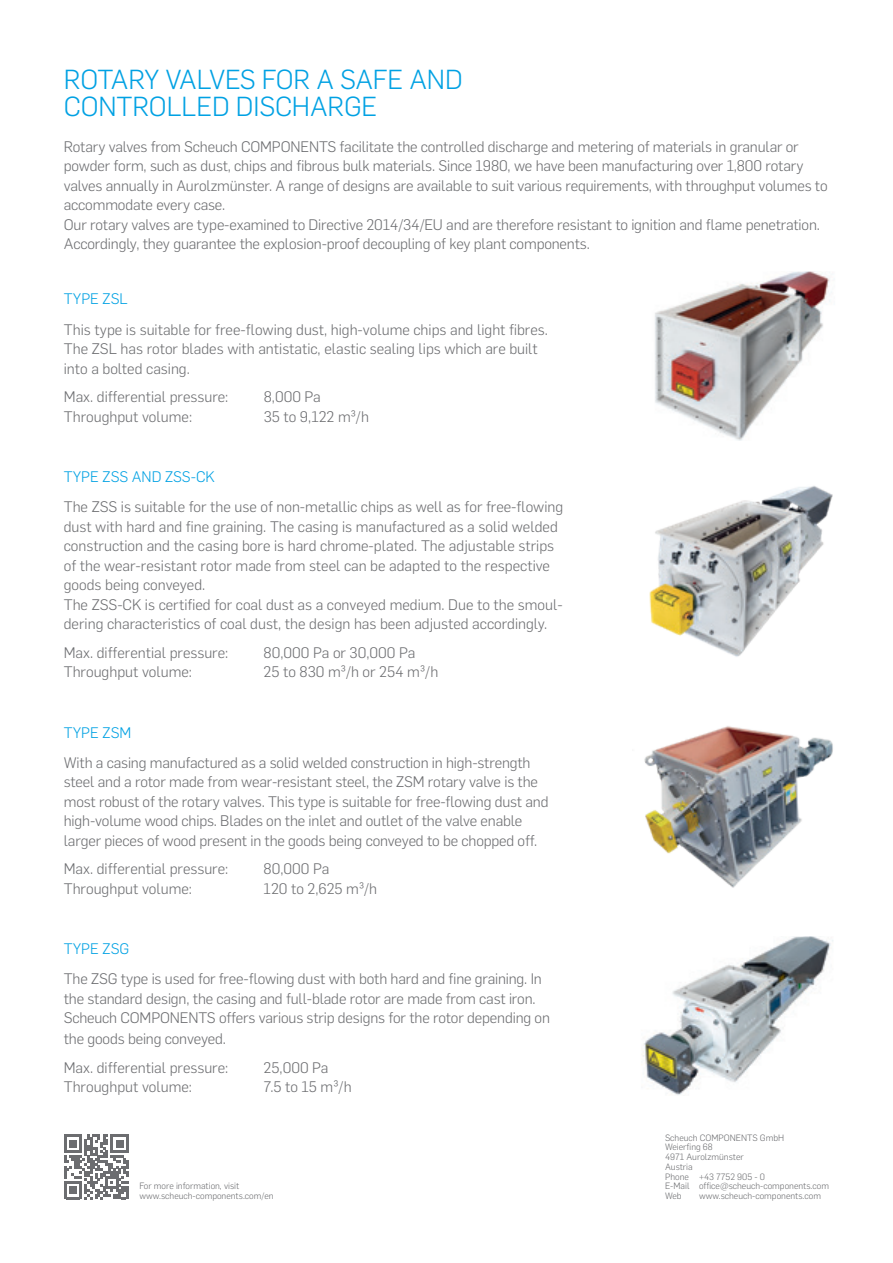
<style>
.page{position:relative;width:893px;height:1263px;background:#fff}
.page>*{position:absolute;margin:0;border:0;box-sizing:border-box;transform-origin:0 0}
.t1{font:300 27px/27px "Flama";letter-spacing:-.005em;color:#00a1e3}
.t2{font:300 15px/19.5px "Flama";letter-spacing:-.01em;color:#6c6d70}
.t3{font:300 15px "Flama";color:#00a1e3}
.t4{font:300 9px/9.8px "Flama";color:#6c6d70}
</style>
<div class="page">
<img style="left:649px;top:486px;width:184px;height:171px">
<img style="left:655px;top:271px;width:177px;height:169px">
<img style="left:641px;top:936px;width:192px;height:159px">
<img style="left:644px;top:726px;width:189px;height:162px">
<svg style="left:64px;top:1134px;width:65px;height:65px"></svg>
<h1 class="t1" style="left:64px;top:65px;width:400px">ROTARY VALVES FOR A SAFE AND<br>CONTROLLED DISCHARGE</h1>
<p class="t2" style="left:64px;top:136px;width:765px">Rotary valves from Scheuch COMPONENTS facilitate the controlled discharge and metering of materials in granular or powder form, such as dust, chips and fibrous bulk materials. Since 1980, we have been manufacturing over 1,800 rotary valves annually in Aurolzmünster. A range of designs are available to suit various requirements, with throughput volumes to accommodate every case.<br>Our rotary valves are type-examined to Directive 2014/34/EU and are therefore resistant to ignition and flame penetration.<br>Accordingly, they guarantee the explosion-proof decoupling of key plant components.</p>
<p class="t3" style="left:64px;top:289px;width:66px">TYPE ZSL</p>
<p class="t2" style="left:64px;top:319px;width:486px">This type is suitable for free-flowing dust, high-volume chips and light fibres.<br>The ZSL has rotor blades with antistatic, elastic sealing lips which are built into a bolted casing.</p>
<p class="t2" style="left:64px;top:386px;width:166px">Max. differential pressure:</p>
<p class="t2" style="left:264px;top:386px;width:59px">8,000 Pa</p>
<p class="t2" style="left:64px;top:406px;width:130px">Throughput volume:</p>
<p class="t2" style="left:264px;top:406px;width:107px">35 to 9,122 m³/h</p>
<p class="t3" style="left:64px;top:467px;width:153px">TYPE ZSS AND ZSS-CK</p>
<p class="t2" style="left:64px;top:496px;width:501px">The ZSS is suitable for the use of non-metallic chips as well as for free-flowing dust with hard and fine graining. The casing is manufactured as a solid welded construction and the casing bore is hard chrome-plated. The adjustable strips of the wear-resistant rotor made from steel can be adapted to the respective goods being conveyed.<br>The ZSS-CK is certified for coal dust as a conveyed medium. Due to the smoul&shy;dering characteristics of coal dust, the design has been adjusted accordingly.</p>
<p class="t2" style="left:64px;top:642px;width:166px">Max. differential pressure:</p>
<p class="t2" style="left:264px;top:642px;width:153px">80,000 Pa or 30,000 Pa</p>
<p class="t2" style="left:64px;top:661px;width:130px">Throughput volume:</p>
<p class="t2" style="left:264px;top:661px;width:176px">25 to 830 m³/h or 254 m³/h</p>
<p class="t3" style="left:64px;top:722px;width:69px">TYPE ZSM</p>
<p class="t2" style="left:64px;top:752px;width:486px">With a casing manufactured as a solid welded construction in high-strength steel and a rotor made from wear-resistant steel, the ZSM rotary valve is the most robust of the rotary valves. This type is suitable for free-flowing dust and high-volume wood chips. Blades on the inlet and outlet of the valve enable larger pieces of wood present in the goods being conveyed to be chopped off.</p>
<p class="t2" style="left:64px;top:858px;width:166px">Max. differential pressure:</p>
<p class="t2" style="left:264px;top:858px;width:67px">80,000 Pa</p>
<p class="t2" style="left:64px;top:878px;width:130px">Throughput volume:</p>
<p class="t2" style="left:264px;top:878px;width:115px">120 to 2,625 m³/h</p>
<p class="t3" style="left:64px;top:939px;width:67px">TYPE ZSG</p>
<p class="t2" style="left:64px;top:968px;width:488px">The ZSG type is used for free-flowing dust with both hard and fine graining. In the standard design, the casing and full-blade rotor are made from cast iron.<br>Scheuch COMPONENTS offers various strip designs for the rotor depending on</p>
<p class="t2" style="left:64px;top:1024px;width:166px;line-height:28.5px">the goods being conveyed.<br>Max. differential pressure:</p>
<p class="t2" style="left:264px;top:1057px;width:66px">25,000 Pa</p>
<p class="t2" style="left:64px;top:1076px;width:130px">Throughput volume:</p>
<p class="t2" style="left:264px;top:1076px;width:89px">7.5 to 15 m³/h</p>
<p class="t4" style="left:139px;top:1181px;width:136px">For more information, visit www.scheuch-components.com/en</p>
<p class="t4" style="left:665px;top:1132px;width:165px">Scheuch COMPONENTS GmbH<br>Weierfing 68<br>4971 Aurolzmünster<br>Austria<br>Phone +43 7752 905 - 0<br>E-Mail office@scheuch-components.com<br>Web</p>
<p class="t4" style="left:699px;top:1190px;width:123px">www.scheuch-components.com</p>
</div>
